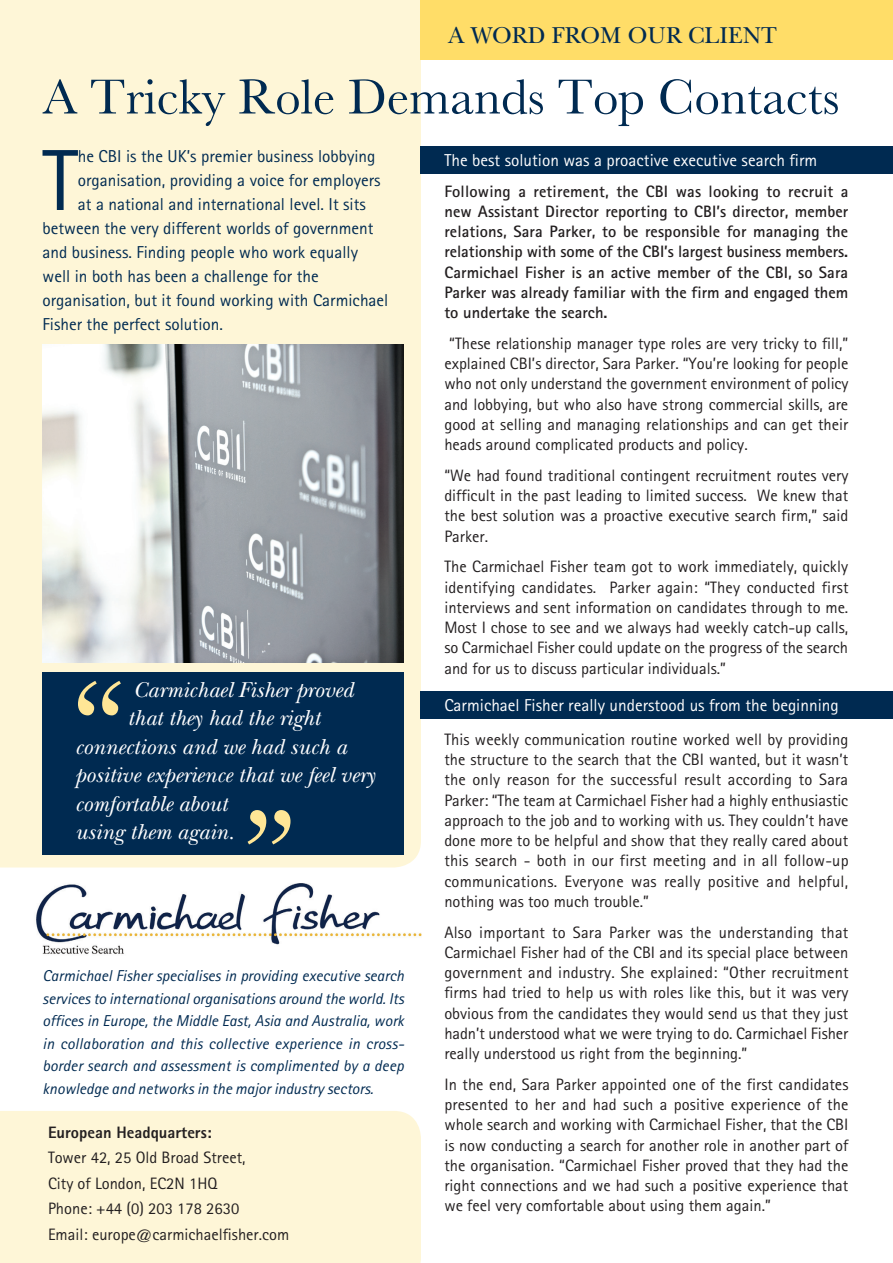
<style>
.page{position:relative;width:893px;height:1263px;background:#fff}
.page>*{position:absolute;margin:0;border:0;box-sizing:border-box;transform-origin:0 0}
.t1{font:italic 135px "Caslon 540 BT";color:#ffe696}
.t2{font:86.85px "Rotis Sans Serif";color:#002a51}
.t3{font:51px "Baskerville";color:#002a51}
.t4{font:24px "New Baskerville";color:#002a51}
.t5{font:italic 22.5px "New Baskerville";color:#fff}
.t6{font:17.25px "Rotis Sans Serif";color:#002a51}
.t7{font:17.25px "Rotis Sans Serif";color:#fff}
.t8{font:16.5px/20.2px "Rotis Sans Serif";color:#231f20;text-align:justify}
.t9{font:700 16.5px/20.2px "Rotis Sans Serif";color:#231f20;text-align:justify}
.t10{font:800 16.5px "Rotis Sans Serif";color:#231f20}
.t11{font:italic 15.75px/22.5px "Rotis Sans Serif";color:#002a51;text-align:justify}
</style>
<div class="page">
<div style="left:0;top:0;width:421px;height:867px;background:#fef6d7"></div>
<div style="left:0;top:1111px;width:421px;height:152px;background:#fef6d7"></div>
<img style="left:36px;top:883px;width:386px;height:71px">
<img style="left:43px;top:344px;width:361px;height:319px">
<div style="left:43px;top:672px;width:361px;height:183px;background:#002a51"></div>
<div style="left:421px;top:0;width:472px;height:60px;background:#ffdd68"></div>
<div style="left:421px;top:146px;width:472px;height:28px;background:#002a51"></div>
<div style="left:421px;top:691px;width:472px;height:27px;background:#002a51"></div>
<h3 class="t4" style="left:449px;top:21px;width:330px">A WORD FROM OUR CLIENT</h3>
<h3 class="t3" style="left:43px;top:67px;width:798px">A Tricky Role Demands Top Contacts</h3>
<h2 class="t2" style="left:43px;top:129px;width:37px">T</h2>
<p class="t6" style="left:78px;top:146px;width:299px">he CBI is the UK’s premier business lobbying</p>
<p class="t6" style="left:78px;top:170px;width:304px">organisation, providing a voice for employers</p>
<p class="t6" style="left:78px;top:194px;width:290px">at a national and international level. It sits</p>
<p class="t6" style="left:43px;top:218px;width:333px">between the very different worlds of government</p>
<p class="t6" style="left:43px;top:242px;width:317px">and business. Finding people who work equally</p>
<p class="t6" style="left:43px;top:266px;width:278px">well in both has been a challenge for the</p>
<p class="t6" style="left:43px;top:290px;width:347px">organisation, but it found working with Carmichael</p>
<p class="t6" style="left:43px;top:314px;width:182px">Fisher the perfect solution.</p>
<h1 class="t1" style="left:61px;top:646px;width:56px">“</h1>
<h3 class="t5" style="left:133px;top:676px;width:222px">Carmichael Fisher proved</h3>
<h3 class="t5" style="left:127px;top:705px;width:194px">that they had the right</h3>
<h3 class="t5" style="left:75px;top:733px;width:273px">connections and we had such a</h3>
<h3 class="t5" style="left:75px;top:762px;width:302px">positive experience that we feel very</h3>
<h3 class="t5" style="left:75px;top:790px;width:154px">comfortable about</h3>
<h3 class="t5" style="left:75px;top:819px;width:161px">using them again.</h3>
<h1 class="t1" style="left:231px;top:775px;width:56px">”</h1>
<p class="t11" style="left:43px;top:964px;width:363px">Carmichael Fisher specialises in providing executive search services to international organisations around the world. Its offices in Europe, the Middle East, Asia and Australia, work in collaboration and this collective experience in cross&shy;border search and assessment is complimented by a deep knowledge and networks in the major industry sectors.</p>
<p class="t10" style="left:48px;top:1121px;width:165px">European Headquarters:</p>
<p class="t8" style="left:48px;top:1144px;width:243px;line-height:25.5px;text-align:left">Tower 42, 25 Old Broad Street,<br>City of London, EC2N 1HQ<br>Phone: +44 (0) 203 178 2630<br>Email: europe@carmichaelfisher.com</p>
<p class="t7" style="left:444px;top:150px;width:374px">The best solution was a proactive executive search firm</p>
<p class="t9" style="left:444px;top:181px;width:406px">Following a retirement, the CBI was looking to recruit a new Assistant Director reporting to CBI’s director, member relations, Sara Parker, to be responsible for managing the relationship with some of the CBI’s largest business members.<br>Carmichael Fisher is an active member of the CBI, so Sara Parker was already familiar with the firm and engaged them to undertake the search.</p>
<p class="t8" style="left:444px;top:333px;width:406px;text-indent:5px">“These relationship manager type roles are very tricky to fill,” explained CBI’s director, Sara Parker. “You’re looking for people who not only understand the government environment of policy and lobbying, but who also have strong commercial skills, are good at selling and managing relationships and can get their heads around complicated products and policy.</p>
<p class="t8" style="left:444px;top:465px;width:405px">“We had found traditional contingent recruitment routes very difficult in the past leading to limited success. We knew that the best solution was a proactive executive search firm,” said Parker.</p>
<p class="t8" style="left:444px;top:556px;width:406px">The Carmichael Fisher team got to work immediately, quickly identifying candidates. Parker again: “They conducted first interviews and sent information on candidates through to me.<br>Most I chose to see and we always had weekly catch-up calls, so Carmichael Fisher could update on the progress of the search and for us to discuss particular individuals.”</p>
<p class="t7" style="left:444px;top:695px;width:396px">Carmichael Fisher really understood us from the beginning</p>
<p class="t8" style="left:444px;top:729px;width:406px">This weekly communication routine worked well by providing the structure to the search that the CBI wanted, but it wasn’t the only reason for the successful result according to Sara Parker: “The team at Carmichael Fisher had a highly enthusiastic approach to the job and to working with us. They couldn’t have done more to be helpful and show that they really cared about this search - both in our first meeting and in all follow-up communications. Everyone was really positive and helpful, nothing was too much trouble.”</p>
<p class="t8" style="left:444px;top:922px;width:406px">Also important to Sara Parker was the understanding that Carmichael Fisher had of the CBI and its special place between government and industry. She explained: “Other recruitment firms had tried to help us with roles like this, but it was very obvious from the candidates they would send us that they just hadn’t understood what we were trying to do. Carmichael Fisher really understood us right from the beginning.”</p>
<p class="t8" style="left:444px;top:1074px;width:406px">In the end, Sara Parker appointed one of the first candidates presented to her and had such a positive experience of the whole search and working with Carmichael Fisher, that the CBI is now conducting a search for another role in another part of the organisation. “Carmichael Fisher proved that they had the right connections and we had such a positive experience that we feel very comfortable about using them again.”</p>
</div>
